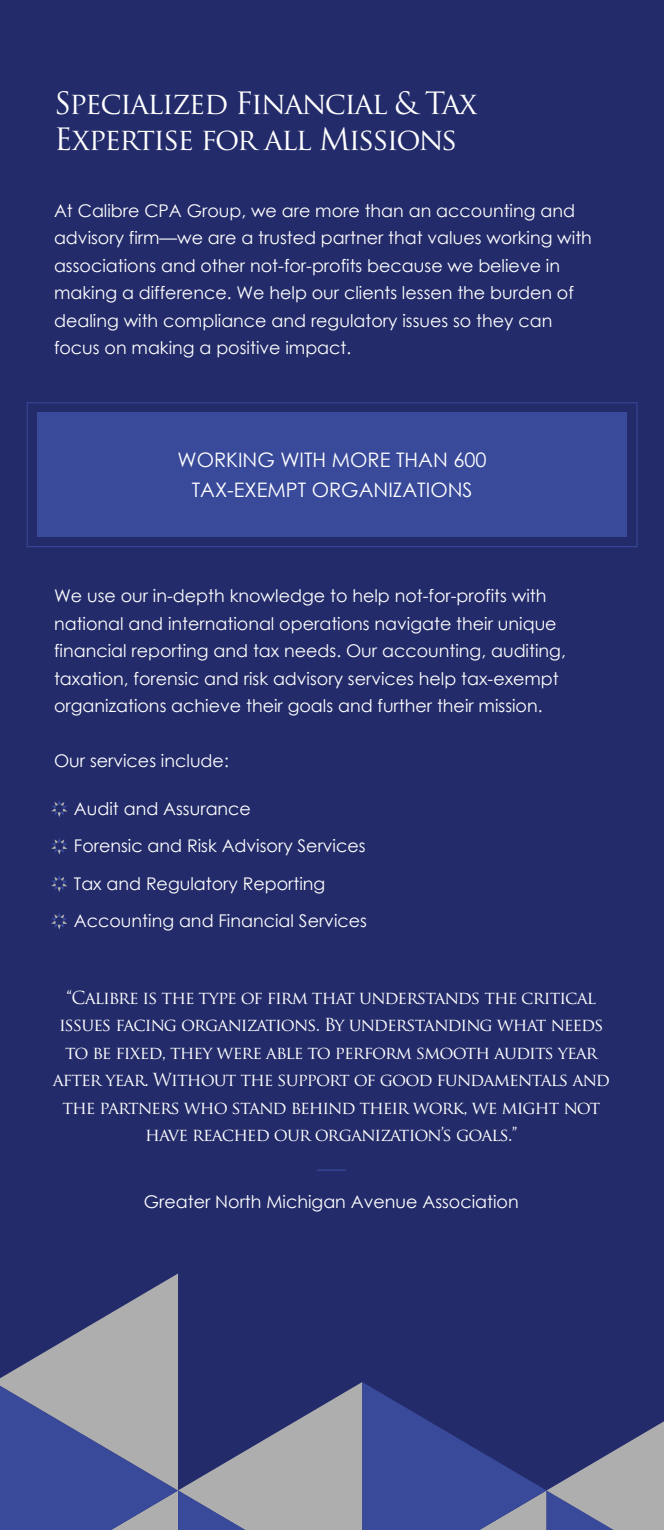
<style>
.page{position:relative;width:664px;height:1530px;background:#232b6a}
.page>*{position:absolute;margin:0;border:0;box-sizing:border-box;transform-origin:0 0}
.t1{font:30px/36px "Trajan Pro";letter-spacing:-.05em;color:#fff}
.t2{font:20px/30px "Century Gothic";color:#fff;text-align:center}
.t3{font:17.5px/27.5px "Century Gothic";color:#fff}
.t4{font:17.5px/27.5px "Trajan Pro";letter-spacing:-.05em;color:#fff;text-align:center}
</style>
<div class="page">
<div style="left:38px;top:412px;width:588px;height:125px;background:#394a9b"></div>
<div style="left:27px;top:402px;width:610px;height:145px;border:1px solid #394a9b"></div>
<svg style="left:0;top:1274px;width:664px;height:256px"></svg>
<svg style="left:51px;top:800px;width:16px;height:17px"></svg>
<svg style="left:51px;top:838px;width:16px;height:17px"></svg>
<svg style="left:51px;top:875px;width:16px;height:17px"></svg>
<svg style="left:51px;top:913px;width:16px;height:17px"></svg>
<svg style="left:317px;top:1170px;width:29px;height:1px"></svg>
<h1 class="t1" style="left:54px;top:85px;width:425px">Specialized Financial &amp; Tax<br>Expertise for all Missions</h1>
<p class="t3" style="left:54px;top:197px;width:539px">At Calibre CPA Group, we are more than an accounting and advisory firm—we are a trusted partner that values working with associations and other not-for-profits because we believe in making a difference. We help our clients lessen the burden of dealing with compliance and regulatory issues so they can focus on making a positive impact.</p>
<p class="t2" style="left:177px;top:444px;width:311px">WORKING WITH MORE THAN 600<br>TAX-EXEMPT ORGANIZATIONS</p>
<p class="t3" style="left:54px;top:582px;width:513px">We use our in-depth knowledge to help not-for-profits with national and international operations navigate their unique financial reporting and tax needs. Our accounting, auditing, taxation, forensic and risk advisory services help tax-exempt organizations achieve their goals and further their mission.</p>
<p class="t3" style="left:54px;top:747px;width:176px">Our services include:</p>
<p class="t3" style="left:74px;top:789px;width:295px;line-height:37.5px">Audit and Assurance<br>Forensic and Risk Advisory Services<br>Tax and Regulatory Reporting<br>Accounting and Financial Services</p>
<p class="t4" style="left:53px;top:984px;width:558px">“Calibre is the type of firm that understands the critical issues facing organizations. By understanding what needs to be fixed, they were able to perform smooth audits year after year. Without the support of good fundamentals and the partners who stand behind their work, we might not have reached our organization’s goals.”</p>
<p class="t3" style="left:144px;top:1187px;width:376px">Greater North Michigan Avenue Association</p>
</div>
